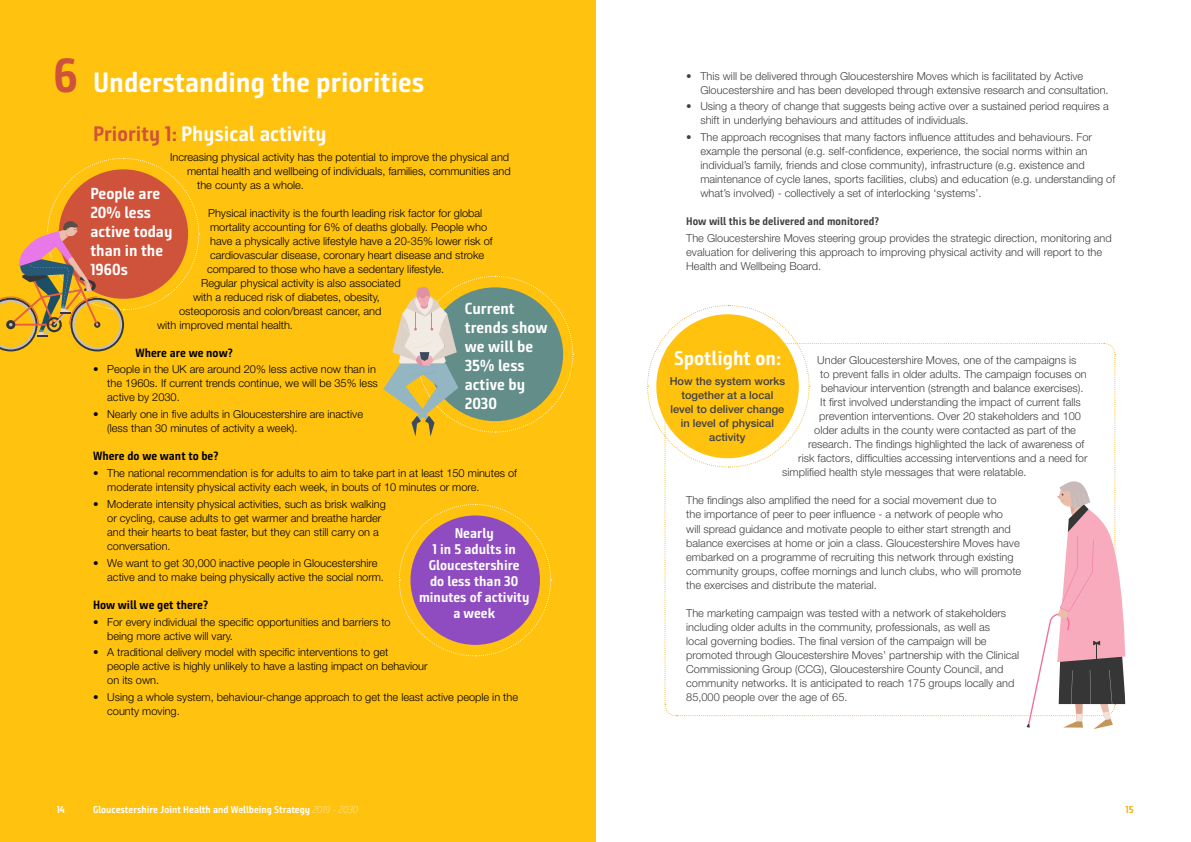
<style>
.page{position:relative;width:1191px;height:842px;background:#fff}
.page>*{position:absolute;margin:0;border:0;box-sizing:border-box;transform-origin:0 0}
.t1{font:700 48px "Bunday Sans";color:#cf523b}
.t2{font:700 28px "Bunday Sans";color:#fff}
.t3{font:700 21px "Bunday Sans";color:#fff}
.t4{font:700 20px "Bunday Sans";color:#fff}
.t5{font:700 16px/19px "Bunday Sans";color:#fff}
.t6{font:700 14px/16px "Bunday Sans";color:#fff;text-align:center}
.t7{font:700 12px "Bunday Sans";color:#000}
.t8{font:300 11px/14px "Helvetica Neue";color:#414042}
.t9{font:300 11px/14px "Helvetica Neue";color:#000}
.t10{font:500 11px/14px "Helvetica Neue";color:#414042;text-align:center}
.t11{font:700 11px "Bunday Sans";color:#414042}
.t12{font:700 10px "Bunday Sans";color:#fff}
.t13{font:700 10px "Bunday Sans";color:#f0b012}
.s1{color:#cf523b}
.s2{font-weight:100;font-style:italic}
</style>
<div class="page">
<div style="left:0;top:0;width:595px;height:842px;background:#ffc20e"></div>
<svg style="left:383px;top:276px;width:191px;height:160px"></svg>
<svg style="left:0;top:157px;width:200px;height:194px"></svg>
<svg style="left:399px;top:504px;width:152px;height:153px"></svg>
<div style="left:410px;top:515px;width:130px;height:130px;background:#8f4cc1;border-radius:50%"></div>
<svg style="left:647px;top:305px;width:478px;height:424px"></svg>
<h1 class="t1" style="left:53px;top:47px;width:26px">6</h1>
<h2 class="t2" style="left:93px;top:65px;width:333px">Understanding the priorities</h2>
<h3 class="t3" style="left:93px;top:121px;width:235px"><span class="s1">Priority 1:</span> Physical activity</h3>
<p class="t9" style="left:170px;top:149px;width:341px">Increasing physical activity has the potential to improve the physical and</p>
<p class="t9" style="left:187px;top:163px;width:325px">mental health and wellbeing of individuals, families, communities and</p>
<p class="t9" style="left:197px;top:177px;width:108px">the county as a whole.</p>
<p class="t9" style="left:208px;top:205px;width:276px">Physical inactivity is the fourth leading risk factor for global</p>
<p class="t9" style="left:210px;top:219px;width:278px">mortality accounting for 6% of deaths globally. People who</p>
<p class="t9" style="left:210px;top:233px;width:284px">have a physically active lifestyle have a 20-35% lower risk of</p>
<p class="t9" style="left:210px;top:247px;width:276px">cardiovascular disease, coronary heart disease and stroke</p>
<p class="t9" style="left:207px;top:261px;width:239px">compared to those who have a sedentary lifestyle.</p>
<p class="t9" style="left:201px;top:275px;width:201px">Regular physical activity is also associated</p>
<p class="t9" style="left:193px;top:289px;width:188px">with a reduced risk of diabetes, obesity,</p>
<p class="t9" style="left:179px;top:303px;width:204px">osteoporosis and colon/breast cancer, and</p>
<p class="t9" style="left:157px;top:317px;width:137px">with improved mental health.</p>
<p class="t7" style="left:135px;top:345px;width:99px">Where are we now?</p>
<p class="t9" style="left:107px;top:362px;width:272px;text-indent:-14px">• People in the UK are around 20% less active now than in the 1960s. If current trends continue, we will be 35% less active by 2030.</p>
<p class="t9" style="left:107px;top:407px;width:257px;text-indent:-14px">• Nearly one in five adults in Gloucestershire are inactive (less than 30 minutes of activity a week).</p>
<p class="t7" style="left:93px;top:449px;width:127px">Where do we want to be?</p>
<p class="t9" style="left:107px;top:466px;width:411px;text-indent:-14px">• The national recommendation is for adults to aim to take part in at least 150 minutes of moderate intensity physical activity each week, in bouts of 10 minutes or more.</p>
<p class="t9" style="left:107px;top:497px;width:280px;text-indent:-14px">• Moderate intensity physical activities, such as brisk walking or cycling, cause adults to get warmer and breathe harder and their hearts to beat faster, but they can still carry on a conversation.</p>
<p class="t9" style="left:107px;top:556px;width:278px;text-indent:-14px">• We want to get 30,000 inactive people in Gloucestershire active and to make being physically active the social norm.</p>
<p class="t7" style="left:93px;top:597px;width:116px">How will we get there?</p>
<p class="t9" style="left:107px;top:614px;width:285px;text-indent:-14px">• For every individual the specific opportunities and barriers to being more active will vary.</p>
<p class="t9" style="left:107px;top:645px;width:322px;text-indent:-14px">• A traditional delivery model with specific interventions to get<br>people active is highly unlikely to have a lasting impact on behaviour on its own.</p>
<p class="t9" style="left:107px;top:690px;width:412px;text-indent:-14px">• Using a whole system, behaviour-change approach to get the least active people in the county moving.</p>
<h3 class="t5" style="left:90px;top:184px;width:84px">People are<br>20% less active today than in the<br>1960s</h3>
<h3 class="t5" style="left:465px;top:299px;width:84px">Current trends show we will be<br>35% less active by<br>2030</h3>
<p class="t6" style="left:419px;top:525px;width:112px">Nearly<br>1 in 5 adults in<br>Gloucestershire<br>do less than 30 minutes of activity a week</p>
<p class="t8" style="left:700px;top:68px;width:410px;text-indent:-14px">• This will be delivered through Gloucestershire Moves which is facilitated by Active<br>Gloucestershire and has been developed through extensive research and consultation.</p>
<p class="t8" style="left:700px;top:99px;width:410px;text-indent:-14px">• Using a theory of change that suggests being active over a sustained period requires a shift in underlying behaviours and attitudes of individuals.</p>
<p class="t8" style="left:700px;top:130px;width:416px;text-indent:-14px">• The approach recognises that many factors influence attitudes and behaviours. For example the personal (e.g. self-confidence, experience, the social norms within an individual’s family, friends and close community), infrastructure (e.g. existence and maintenance of cycle lanes, sports facilities, clubs) and education (e.g. understanding of what’s involved) - collectively a set of interlocking ‘systems’.</p>
<p class="t11" style="left:686px;top:215px;width:194px">How will this be delivered and monitored?</p>
<p class="t8" style="left:686px;top:231px;width:427px">The Gloucestershire Moves steering group provides the strategic direction, monitoring and evaluation for delivering this approach to improving physical activity and will report to the<br>Health and Wellbeing Board.</p>
<h3 class="t4" style="left:674px;top:346px;width:109px">Spotlight on:</h3>
<p class="t10" style="left:669px;top:374px;width:117px">How the system works together at a local level to deliver change in level of physical activity</p>
<p class="t8" style="left:817px;top:353px;width:261px">Under Gloucestershire Moves, one of the campaigns is</p>
<p class="t8" style="left:820px;top:367px;width:268px">to prevent falls in older adults. The campaign focuses on</p>
<p class="t8" style="left:821px;top:381px;width:264px">behaviour intervention (strength and balance exercises).</p>
<p class="t8" style="left:820px;top:395px;width:262px">It first involved understanding the impact of current falls</p>
<p class="t8" style="left:819px;top:409px;width:263px">prevention interventions. Over 20 stakeholders and 100</p>
<p class="t8" style="left:814px;top:423px;width:263px">older adults in the county were contacted as part of the</p>
<p class="t8" style="left:808px;top:437px;width:278px">research. The findings highlighted the lack of awareness of</p>
<p class="t8" style="left:798px;top:451px;width:291px">risk factors, difficulties accessing interventions and a need for</p>
<p class="t8" style="left:782px;top:465px;width:246px">simplified health style messages that were relatable.</p>
<p class="t8" style="left:686px;top:493px;width:336px">The findings also amplified the need for a social movement due to<br>the importance of peer to peer influence - a network of people who<br>will spread guidance and motivate people to either start strength and balance exercises at home or join a class. Gloucestershire Moves have embarked on a programme of recruiting this network through existing community groups, coffee mornings and lunch clubs, who will promote the exercises and distribute the material.</p>
<p class="t8" style="left:686px;top:605px;width:334px">The marketing campaign was tested with a network of stakeholders including older adults in the community, professionals, as well as<br>local governing bodies. The final version of the campaign will be promoted through Gloucestershire Moves’ partnership with the Clinical Commissioning Group (CCG), Gloucestershire County Council, and community networks. It is anticipated to reach 175 groups locally and 85,000 people over the age of 65.</p>
<p class="t12" style="left:57px;top:803px;width:10px">14</p>
<p class="t12" style="left:93px;top:803px;width:267px">Gloucestershire Joint Health and Wellbeing Strategy <span class="s2">2019 - 2030</span></p>
<p class="t13" style="left:1125px;top:803px;width:10px">15</p>
</div>
